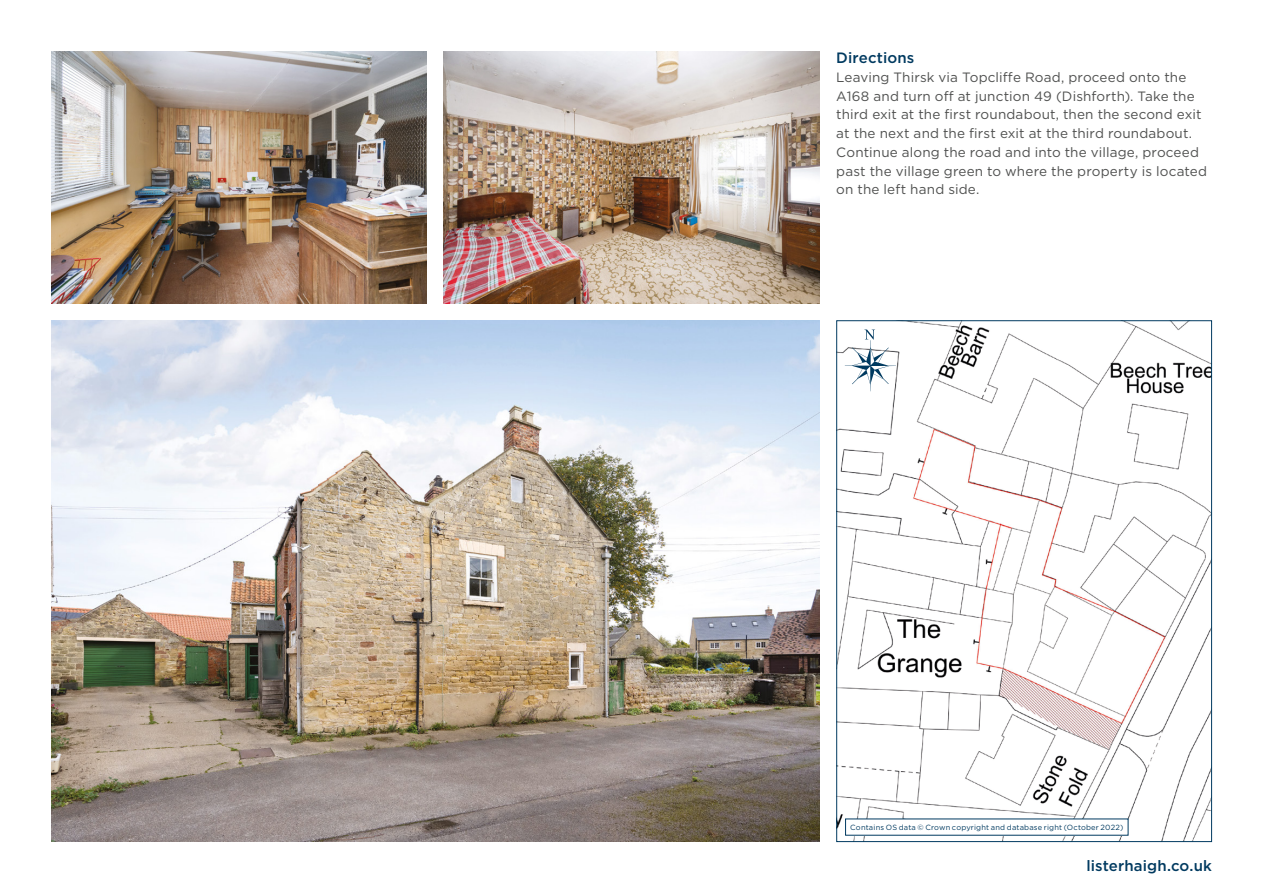
<style>
.page{position:relative;width:1263px;height:893px;background:#fff}
.page>*{position:absolute;margin:0;border:0;box-sizing:border-box;transform-origin:0 0}
.t1{font:500 15px "Gotham";letter-spacing:.01em;color:#003a60}
.t2{font:13.5px/18.8px "Gotham";letter-spacing:.01em;color:#4f504f}
.t3{font:7.5px "Gotham";letter-spacing:.025em;color:#003a60}
</style>
<div class="page">
<img style="left:51px;top:320px;width:768px;height:522px">
<img style="left:51px;top:51px;width:376px;height:252px">
<img style="left:444px;top:51px;width:375px;height:252px">
<img style="left:838px;top:322px;width:372px;height:518px">
<svg style="left:845px;top:330px;width:51px;height:61px"></svg>
<div style="left:845px;top:819px;width:283px;height:16px;background:#fff"></div>
<p class="t1" style="left:836px;top:48px;width:80px">Directions</p>
<p class="t2" style="left:836px;top:67px;width:372px">Leaving Thirsk via Topcliffe Road, proceed onto the A168 and turn off at junction 49 (Dishforth). Take the third exit at the first roundabout, then the second exit at the next and the first exit at the third roundabout.<br>Continue along the road and into the village, proceed past the village green to where the property is located on the left hand side.</p>
<p class="t3" style="left:850px;top:823px;width:275px">Contains OS data © Crown copyright and database right (October 2022)</p>
<p class="t1" style="left:1086px;top:856px;width:127px">listerhaigh.co.uk</p>
</div>
